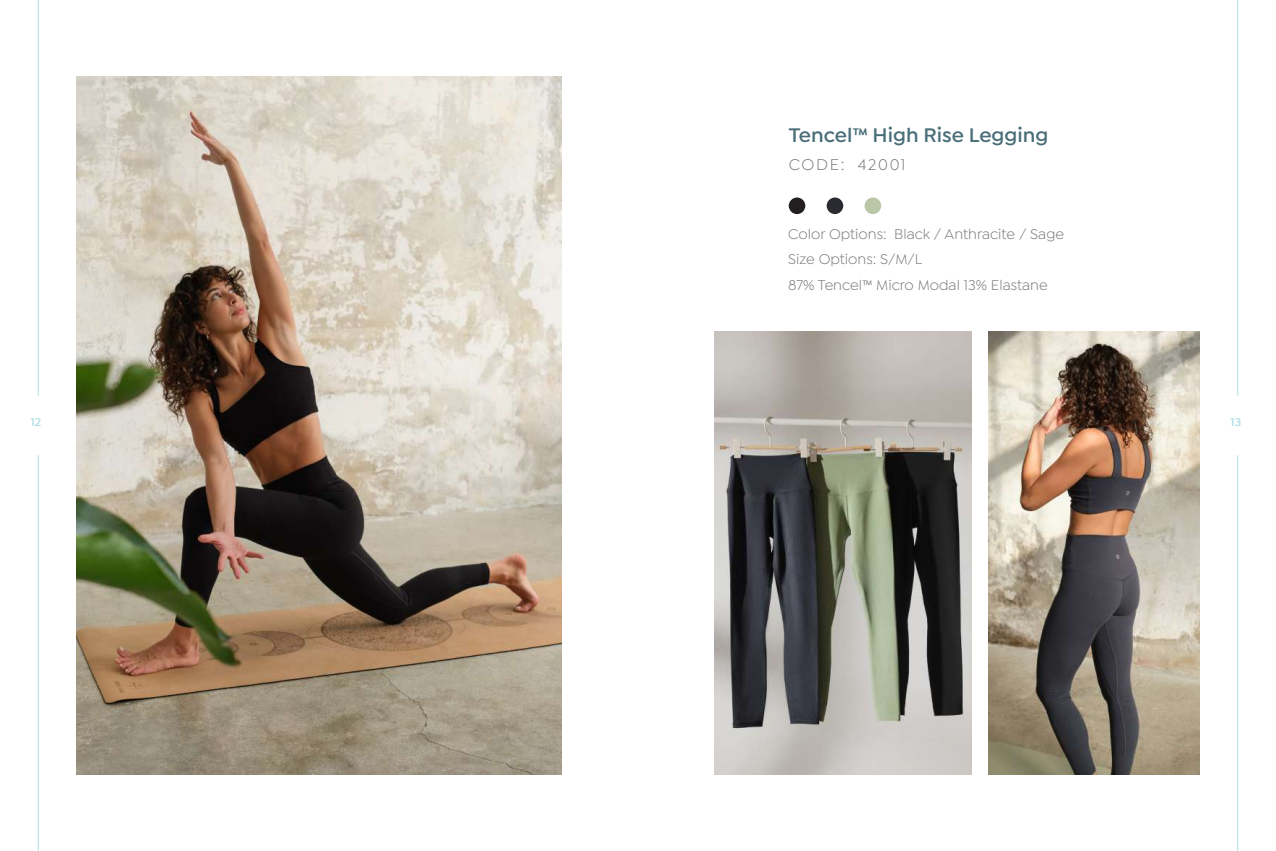
<style>
.page{position:relative;width:1276px;height:851px;background:#fff}
.page>*{position:absolute;margin:0;border:0;box-sizing:border-box;transform-origin:0 0}
.t1{font:600 21px "Isidora Sans";color:#4a6e78}
.t2{font:16.5px "Isidora Sans";letter-spacing:.1em;color:#777877}
.t3{font:15px/25.5px "Isidora Sans";color:#777877}
.t4{font:600 12px "Isidora Sans";color:#aedee3}
</style>
<div class="page">
<hr style="left:38px;top:0;width:1px;height:395px;background:#b1dfe3">
<hr style="left:38px;top:455px;width:1px;height:395px;background:#b1dfe3">
<hr style="left:1237px;top:0;width:1px;height:395px;background:#b1dfe3">
<hr style="left:1237px;top:455px;width:1px;height:395px;background:#b1dfe3">
<img style="left:77px;top:77px;width:484px;height:697px">
<div style="left:826px;top:197px;width:17px;height:17px;background:#2a2b30;border-radius:50%"></div>
<div style="left:864px;top:197px;width:17px;height:17px;background:#b9c7a6;border-radius:50%"></div>
<div style="left:788px;top:197px;width:17px;height:17px;background:#231f20;border-radius:50%"></div>
<img style="left:988px;top:332px;width:211px;height:442px">
<img style="left:714px;top:332px;width:257px;height:442px">
<h1 class="t1" style="left:788px;top:123px;width:261px">Tencel™ High Rise Legging</h1>
<p class="t2" style="left:788px;top:155px;width:118px">CODE: 42001</p>
<p class="t3" style="left:788px;top:221px;width:277px">Color Options: Black / Anthracite / Sage<br>Size Options: S/M/L<br>87% Tencel™ Micro Modal 13% Elastane</p>
<p class="t4" style="left:31px;top:414px;width:12px">12</p>
<p class="t4" style="left:1230px;top:414px;width:12px">13</p>
</div>
